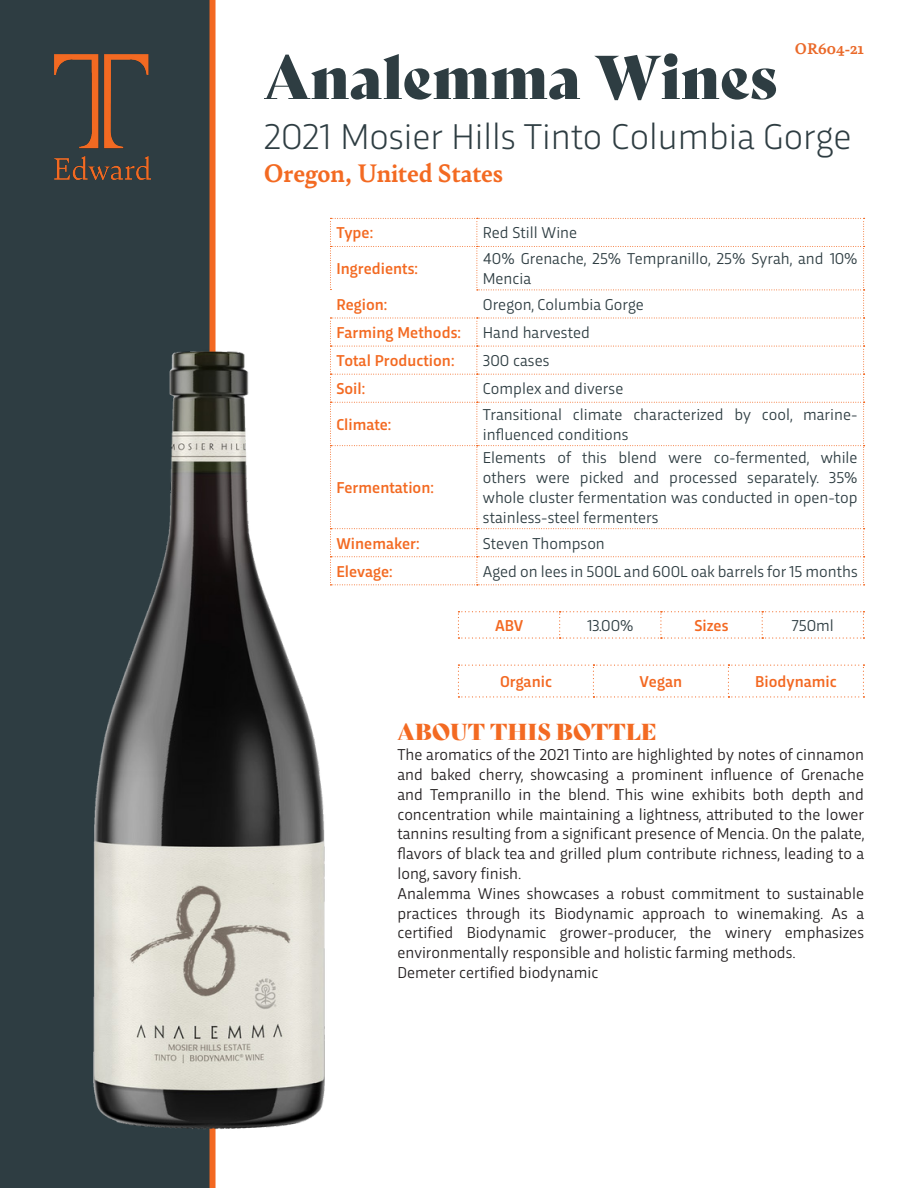
<style>
.page{position:relative;width:918px;height:1188px;background:#fff}
.page>*{position:absolute;margin:0;border:0;box-sizing:border-box;transform-origin:0 0}
.t1{font:60px "Bely Display";color:#2e3d42}
.t2{font:300 37.5px "Trasandina";color:#2e3d42}
.t3{font:700 27px "Bely";color:#f36a22}
.t4{font:22.5px "Bely Display";color:#f36a22}
.t5{font:16.5px/19.8px "Trasandina";color:#231f20;text-align:justify}
.t6{font:16.5px/19.8px "Trasandina";color:#2e3d42}
.t7{font:500 16.5px "Trasandina";color:#f36a22}
.t8{font:500 16.5px "Trasandina";color:#f36821}
.t9{font:700 16.5px "Bely";color:#ea6929}
</style>
<div class="page">
<svg style="left:330px;top:218px;width:535px;height:367px"></svg>
<div style="left:0;top:0;width:210px;height:1188px;background:#2e3d42"></div>
<div style="left:210px;top:0;width:6px;height:1188px;background:#f36821"></div>
<img style="left:54px;top:54px;width:97px;height:125px">
<svg style="left:458px;top:611px;width:406px;height:28px"></svg>
<svg style="left:458px;top:665px;width:406px;height:33px"></svg>
<img style="left:93px;top:338px;width:232px;height:796px">
<p class="t9" style="left:795px;top:37px;width:71px">OR604-21</p>
<p class="t1" style="left:264px;top:29px;width:514px">Analemma Wines</p>
<p class="t2" style="left:264px;top:110px;width:589px">2021 Mosier Hills Tinto Columbia Gorge</p>
<p class="t3" style="left:264px;top:154px;width:241px">Oregon, United States</p>
<p class="t7" style="left:336px;top:220px;width:38px">Type:</p>
<p class="t6" style="left:483px;top:222px;width:96px">Red Still Wine</p>
<p class="t7" style="left:336px;top:256px;width:83px">Ingredients:</p>
<p class="t6" style="left:483px;top:247px;width:376px">40% Grenache, 25% Tempranillo, 25% Syrah, and 10%<br>Mencia</p>
<p class="t7" style="left:336px;top:292px;width:52px">Region:</p>
<p class="t6" style="left:483px;top:293px;width:163px">Oregon, Columbia Gorge</p>
<p class="t7" style="left:336px;top:320px;width:126px">Farming Methods:</p>
<p class="t6" style="left:483px;top:321px;width:108px">Hand harvested</p>
<p class="t7" style="left:336px;top:348px;width:120px">Total Production:</p>
<p class="t6" style="left:483px;top:349px;width:68px">300 cases</p>
<p class="t7" style="left:336px;top:376px;width:30px">Soil:</p>
<p class="t6" style="left:483px;top:377px;width:142px">Complex and diverse</p>
<p class="t7" style="left:336px;top:412px;width:56px">Climate:</p>
<p class="t6" style="left:483px;top:403px;width:376px">Transitional climate characterized by cool, marine&shy;influenced conditions</p>
<p class="t7" style="left:336px;top:475px;width:99px">Fermentation:</p>
<p class="t6" style="left:483px;top:447px;width:376px;text-align:justify">Elements of this blend were co-fermented, while others were picked and processed separately. 35% whole cluster fermentation was conducted in open-top stainless-steel fermenters</p>
<p class="t7" style="left:336px;top:531px;width:85px">Winemaker:</p>
<p class="t6" style="left:483px;top:532px;width:124px">Steven Thompson</p>
<p class="t7" style="left:336px;top:559px;width:58px">Elevage:</p>
<p class="t6" style="left:483px;top:560px;width:376px">Aged on lees in 500L and 600L oak barrels for 15 months</p>
<p class="t8" style="left:495px;top:613px;width:30px">ABV</p>
<p class="t6" style="left:587px;top:614px;width:48px">13.00%</p>
<p class="t8" style="left:694px;top:613px;width:36px">Sizes</p>
<p class="t6" style="left:792px;top:614px;width:44px">750ml</p>
<p class="t8" style="left:500px;top:669px;width:53px">Organic</p>
<p class="t8" style="left:640px;top:669px;width:44px">Vegan</p>
<p class="t8" style="left:755px;top:669px;width:83px">Biodynamic</p>
<p class="t4" style="left:397px;top:714px;width:261px">ABOUT THIS BOTTLE</p>
<p class="t5" style="left:397px;top:743px;width:469px">The aromatics of the 2021 Tinto are highlighted by notes of cinnamon and baked cherry, showcasing a prominent influence of Grenache and Tempranillo in the blend. This wine exhibits both depth and concentration while maintaining a lightness, attributed to the lower tannins resulting from a significant presence of Mencia. On the palate, flavors of black tea and grilled plum contribute richness, leading to a long, savory finish.</p>
<p class="t5" style="left:397px;top:882px;width:468px">Analemma Wines showcases a robust commitment to sustainable practices through its Biodynamic approach to winemaking. As a certified Biodynamic grower-producer, the winery emphasizes environmentally responsible and holistic farming methods.</p>
<p class="t5" style="left:397px;top:961px;width:202px">Demeter certified biodynamic</p>
</div>
